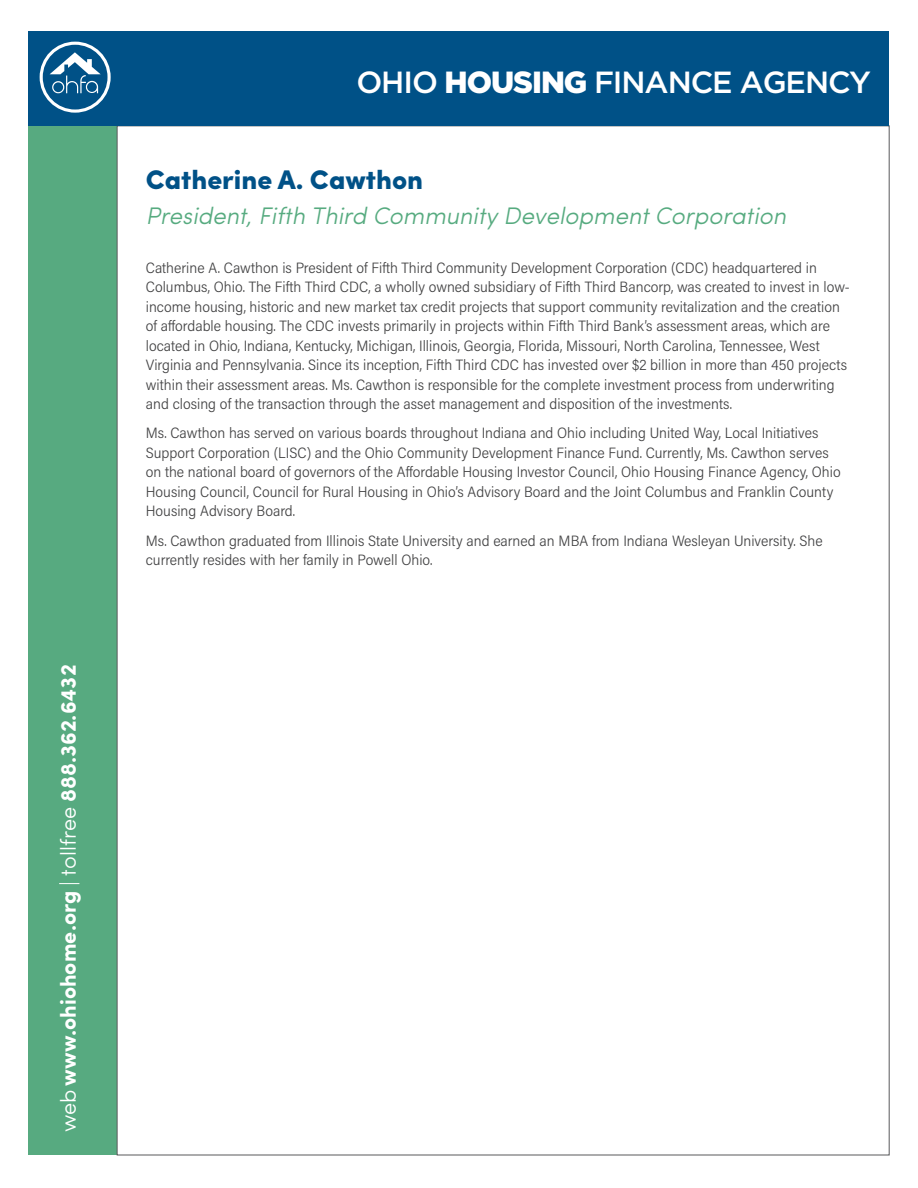
<style>
.page{position:relative;width:918px;height:1188px;background:#fff}
.page>*{position:absolute;margin:0;border:0;box-sizing:border-box;transform-origin:0 0}
.t1{font:500 30.6px "Gotham";letter-spacing:-.035em;color:#fff}
.Nam{font:900 27px "Sofia Pro";color:#005187}
.t2{font:italic 300 24px "Sofia Pro";color:#57ab80}
.t3{font:700 21.75px "Sofia Pro";color:#fff}
.Body{font:300 15px/19.5px "Acumin Pro Semi Cond";color:#414142}
.s1{font-weight:300}
.s2{font-weight:900}
</style>
<div class="page">
<div style="left:29px;top:32px;width:88px;height:1123px;background:#57aa80"></div>
<svg style="left:59px;top:883px;width:20px;height:1px"></svg>
<div style="left:29px;top:32px;width:860px;height:94px;background:#005187"></div>
<div style="left:40px;top:42px;width:71px;height:71px;border:3px solid #fff;border-radius:50%"></div>
<svg style="left:50px;top:52px;width:51px;height:41px"></svg>
<p class="t3" style="left:52px;top:1132px;width:469px;rotate:-90deg"><span class="s1">web</span> www.ohiohome.org <span class="s1">tollfree</span> 888.362.6432</p>
<p class="t1" style="left:356px;top:65px;width:516px">OHIO <span class="s2">HOUSING</span> FINANCE AGENCY</p>
<p class="Nam" style="left:146px;top:158px;width:279px">Catherine A. Cawthon</p>
<p class="t2" style="left:146px;top:198px;width:642px">President, Fifth Third Community Development Corporation</p>
<p class="Body" style="left:146px;top:257px;width:706px">Catherine A. Cawthon is President of Fifth Third Community Development Corporation (CDC) headquartered in Columbus, Ohio. The Fifth Third CDC, a wholly owned subsidiary of Fifth Third Bancorp, was created to invest in low&shy;income housing, historic and new market tax credit projects that support community revitalization and the creation of affordable housing. The CDC invests primarily in projects within Fifth Third Bank’s assessment areas, which are located in Ohio, Indiana, Kentucky, Michigan, Illinois, Georgia, Florida, Missouri, North Carolina, Tennessee, West Virginia and Pennsylvania. Since its inception, Fifth Third CDC has invested over $2 billion in more than 450 projects within their assessment areas. Ms. Cawthon is responsible for the complete investment process from underwriting and closing of the transaction through the asset management and disposition of the investments.</p>
<p class="Body" style="left:146px;top:423px;width:696px">Ms. Cawthon has served on various boards throughout Indiana and Ohio including United Way, Local Initiatives Support Corporation (LISC) and the Ohio Community Development Finance Fund. Currently, Ms. Cawthon serves on the national board of governors of the Affordable Housing Investor Council, Ohio Housing Finance Agency, Ohio Housing Council, Council for Rural Housing in Ohio’s Advisory Board and the Joint Columbus and Franklin County Housing Advisory Board.</p>
<p class="Body" style="left:146px;top:530px;width:678px">Ms. Cawthon graduated from Illinois State University and earned an MBA from Indiana Wesleyan University. She currently resides with her family in Powell Ohio.</p>
</div>
